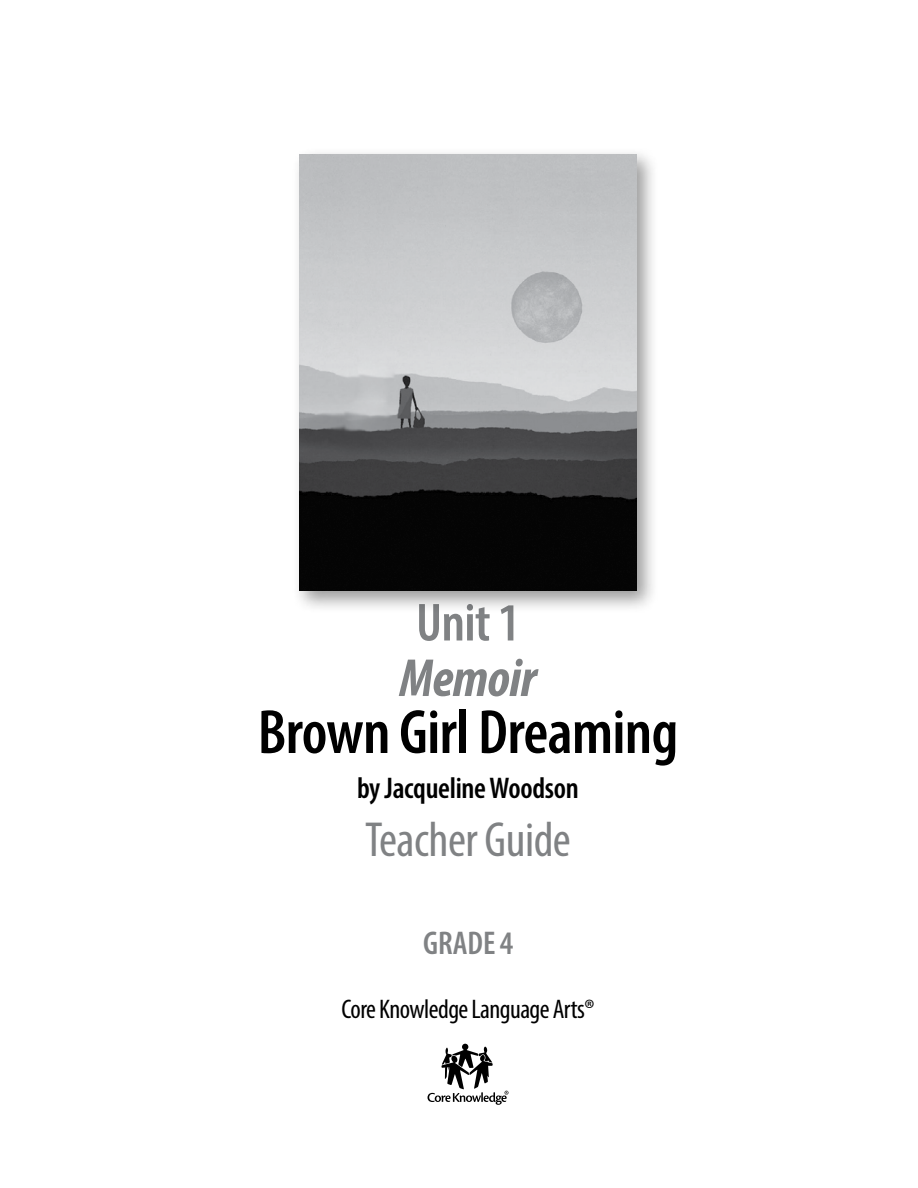
<style>
.page{position:relative;width:918px;height:1188px;background:#fff}
.page>*{position:absolute;margin:0;border:0;box-sizing:border-box;transform-origin:0 0}
.t1{font:600 condensed 63px "Myriad Pro";letter-spacing:-.01em;color:#000}
.t2{font:italic 700 condensed 54px "Myriad Pro";letter-spacing:-.01em;color:#808284}
.t3{font:600 condensed 54px "Myriad Pro";color:#808284}
.t4{font:condensed 49.5px "Myriad Pro";letter-spacing:-.01em;color:#808284}
.t5{font:600 condensed 33px "Myriad Pro";color:#808284}
.t6{font:600 condensed 30px "Myriad Pro";letter-spacing:-.01em;color:#000}
.t7{font:condensed 27px "Myriad Pro";letter-spacing:-.02em;color:#000}
</style>
<div class="page">
<svg style="left:428px;top:1044px;width:80px;height:61px"></svg>
<div style="left:291px;top:147px;width:369px;height:467px;background:#000;opacity:.4"></div>
<img style="left:299px;top:154px;width:338px;height:437px">
<h2 class="t3" style="left:416px;top:603px;width:105px">Unit 1</h2>
<h2 class="t2" style="left:399px;top:646px;width:139px">Memoir</h2>
<h1 class="t1" style="left:258px;top:709px;width:422px">Brown Girl Dreaming</h1>
<p class="t6" style="left:357px;top:777px;width:223px">by Jacqueline Woodson</p>
<h3 class="t4" style="left:365px;top:822px;width:207px">Teacher Guide</h3>
<p class="t5" style="left:423px;top:931px;width:92px">GRADE 4</p>
<p class="t7" style="left:342px;top:1000px;width:254px">Core Knowledge Language Arts®</p>
</div>
